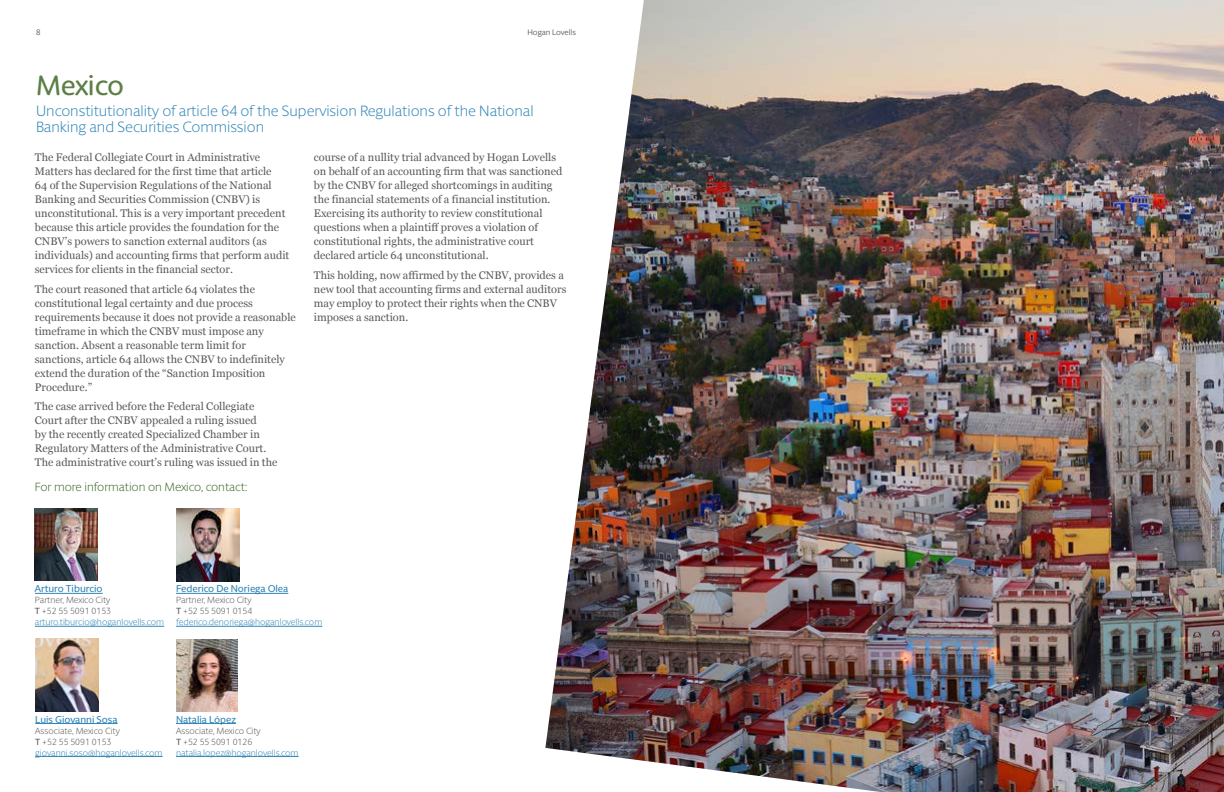
<style>
.page{position:relative;width:1224px;height:792px;background:#fff}
.page>*{position:absolute;margin:0;border:0;box-sizing:border-box;transform-origin:0 0}
.t1{font:500 28px "Berlingske Sans Round";letter-spacing:-.02em;color:#5c7f46}
.t2{font:300 15px/16px "Berlingske Sans Round";color:#3085b7}
.t3{font:300 12px "Berlingske Sans Round";letter-spacing:-.005em;color:#3d6a27}
.t4{font:11px/14px "Georgia";color:#58595b}
.t5{font:500 10px "Berlingske Sans Round";color:#3085b7}
.t6{font:300 9px/11px "Berlingske Sans Round";color:#3085b7}
.t7{font:300 9px/11px "Berlingske Sans Round";color:#58595b}
.t8{font:8px "Berlingske Sans Round";letter-spacing:-.01em;color:#58595b}
.s1{color:#58595b}
.s2{font-weight:500;color:#58595b}
.s3{font-weight:500}
.s4{color:#3085b7}
</style>
<div class="page">
<img style="left:545px;top:0;width:679px;height:792px">
<img style="left:35px;top:639px;width:63px;height:72px">
<hr style="left:35px;top:593px;width:68px;height:1px;background:#3085b7">
<hr style="left:35px;top:626px;width:129px;height:1px;background:#3085b7">
<hr style="left:176px;top:593px;width:112px;height:1px;background:#3085b7">
<hr style="left:176px;top:626px;width:146px;height:1px;background:#3085b7">
<hr style="left:35px;top:723px;width:83px;height:1px;background:#3085b7">
<hr style="left:35px;top:756px;width:128px;height:1px;background:#3085b7">
<img style="left:176px;top:509px;width:64px;height:72px">
<hr style="left:176px;top:723px;width:60px;height:1px;background:#3085b7">
<hr style="left:176px;top:756px;width:123px;height:1px;background:#3085b7">
<img style="left:35px;top:509px;width:63px;height:72px">
<img style="left:176px;top:639px;width:61px;height:72px">
<p class="t8" style="left:36px;top:26px;width:6px">8</p>
<p class="t8" style="left:528px;top:26px;width:50px">Hogan Lovells</p>
<h1 class="t1" style="left:36px;top:65px;width:90px">Mexico</h1>
<h2 class="t2" style="left:36px;top:102px;width:499px">Unconstitutionality of article 64 of the Supervision Regulations of the National<br>Banking and Securities Commission</h2>
<p class="t4" style="left:35px;top:150px;width:256px">The Federal Collegiate Court in Administrative Matters has declared for the first time that article<br>64 of the Supervision Regulations of the National Banking and Securities Commission (CNBV) is unconstitutional. This is a very important precedent because this article provides the foundation for the CNBV’s powers to sanction external auditors (as individuals) and accounting firms that perform audit services for clients in the financial sector.</p>
<p class="t4" style="left:35px;top:281px;width:262px">The court reasoned that article 64 violates the constitutional legal certainty and due process requirements because it does not provide a reasonable timeframe in which the CNBV must impose any sanction. Absent a reasonable term limit for sanctions, article 64 allows the CNBV to indefinitely extend the duration of the “Sanction Imposition Procedure.”</p>
<p class="t4" style="left:35px;top:399px;width:244px">The case arrived before the Federal Collegiate Court after the CNBV appealed a ruling issued<br>by the recently created Specialized Chamber in Regulatory Matters of the Administrative Court.<br>The administrative court’s ruling was issued in the</p>
<p class="t4" style="left:314px;top:150px;width:250px">course of a nullity trial advanced by Hogan Lovells on behalf of an accounting firm that was sanctioned by the CNBV for alleged shortcomings in auditing the financial statements of a financial institution.<br>Exercising its authority to review constitutional questions when a plaintiff proves a violation of constitutional rights, the administrative court declared article 64 unconstitutional.</p>
<p class="t4" style="left:314px;top:267px;width:254px">This holding, now affirmed by the CNBV, provides a new tool that accounting firms and external auditors may employ to protect their rights when the CNBV imposes a sanction.</p>
<p class="t3" style="left:35px;top:478px;width:214px">For more information on Mexico, contact:</p>
<p class="t5" style="left:35px;top:582px;width:69px">Arturo Tiburcio</p>
<p class="t6" style="left:35px;top:594px;width:131px"><span class="s1">Partner, Mexico City<br></span><span class="s2">T</span> <span class="s1">+52 55 5091 0153 </span>arturo.tiburcio@hoganlovells.com</p>
<p class="t5" style="left:176px;top:582px;width:114px">Federico De Noriega Olea</p>
<p class="t6" style="left:176px;top:594px;width:148px"><span class="s1">Partner, Mexico City<br></span><span class="s2">T</span> <span class="s1">+52 55 5091 0154 </span>federico.denoriega@hoganlovells.com</p>
<p class="t5" style="left:35px;top:712px;width:84px">Luis Giovanni Sosa</p>
<p class="t7" style="left:35px;top:725px;width:129px">Associate, Mexico City<br><span class="s3">T</span> +52 55 5091 0153 <span class="s4">giovanni.soso@hoganlovells.com</span></p>
<p class="t5" style="left:176px;top:712px;width:62px">Natalia López</p>
<p class="t7" style="left:176px;top:725px;width:124px">Associate, Mexico City<br><span class="s3">T</span> +52 55 5091 0126 <span class="s4">natalia.lopez@hoganlovells.com</span></p>
</div>
